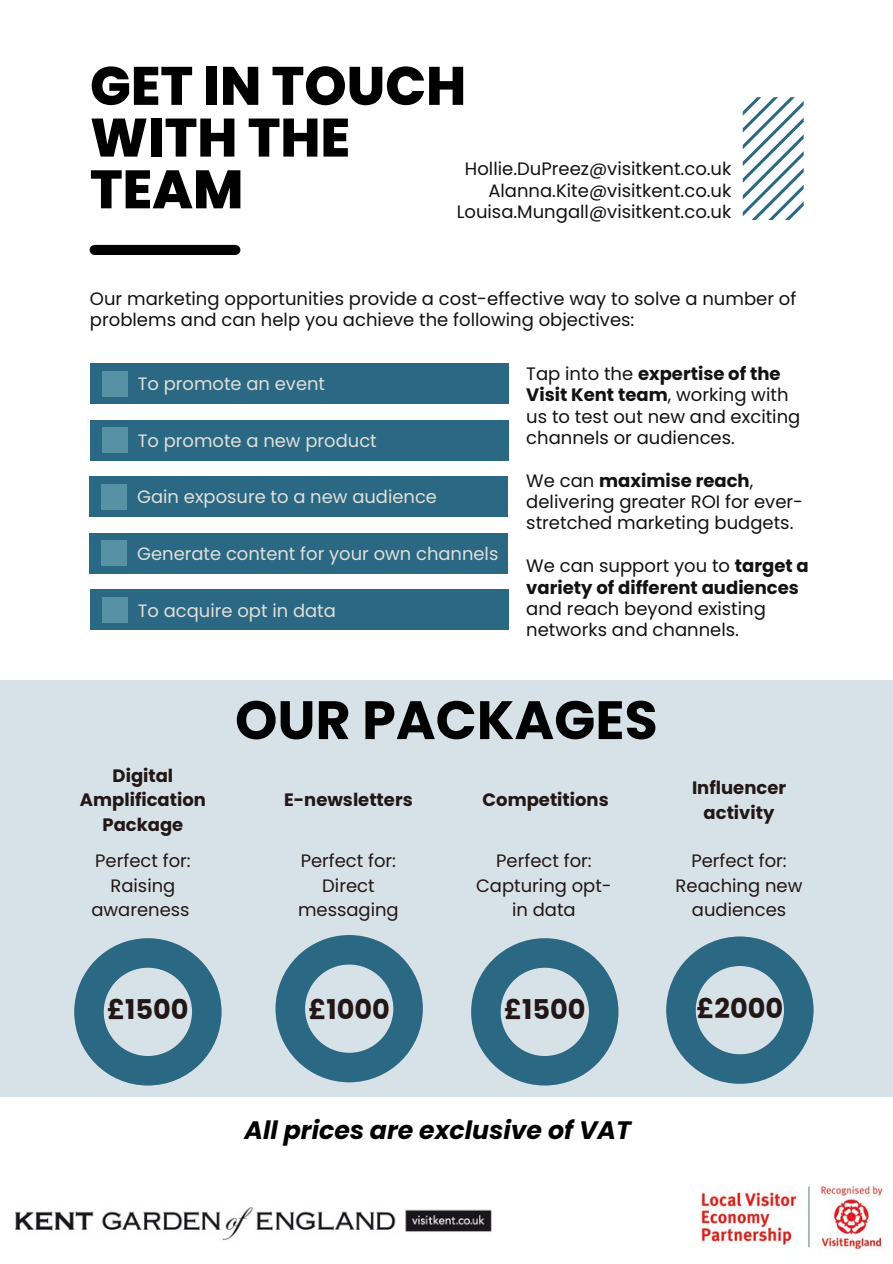
<style>
.page{position:relative;width:893px;height:1264px;background:#fff}
.page>*{position:absolute;margin:0;border:0;box-sizing:border-box;transform-origin:0 0}
.t1{font:800 54px/51.8px "Poppins";color:#000}
.t2{font:700 54px "Poppins";color:#000}
.t3{font:700 27.15px "Poppins";color:#231616}
.t4{font:italic 700 25.2px "Poppins";color:#000}
.t5{font:18px/21.3px "Poppins";color:#121212}
.t6{font:18px/24.8px "Poppins";color:#231616;text-align:center}
.t7{font:700 18px/24.8px "Poppins";color:#231616;text-align:center}
.t8{font:17.85px "Poppins";color:#e1e0d9}
.s1{font-weight:700}
</style>
<div class="page">
<div style="left:95px;top:245px;width:140px;height:10px;background:#000"></div>
<svg style="left:742px;top:97px;width:61px;height:123px"></svg>
<div style="left:90px;top:363px;width:418px;height:41px;background:#2a6884"></div>
<div style="left:102px;top:371px;width:25px;height:25px;background:#5691a4"></div>
<div style="left:90px;top:420px;width:418px;height:40px;background:#2a6884"></div>
<div style="left:102px;top:427px;width:25px;height:26px;background:#5691a4"></div>
<div style="left:89px;top:476px;width:418px;height:41px;background:#2a6884"></div>
<div style="left:101px;top:484px;width:26px;height:25px;background:#5691a4"></div>
<div style="left:89px;top:533px;width:418px;height:41px;background:#2a6884"></div>
<div style="left:101px;top:540px;width:26px;height:26px;background:#5691a4"></div>
<div style="left:90px;top:589px;width:418px;height:41px;background:#2a6884"></div>
<div style="left:102px;top:597px;width:25px;height:25px;background:#5691a4"></div>
<div style="left:0;top:680px;width:892px;height:416px;background:#d6e2e7"></div>
<svg style="left:666px;top:936px;width:147px;height:147px"></svg>
<svg style="left:275px;top:935px;width:148px;height:147px"></svg>
<svg style="left:74px;top:938px;width:147px;height:147px"></svg>
<svg style="left:471px;top:938px;width:147px;height:147px"></svg>
<img style="left:701px;top:1185px;width:185px;height:69px">
<img style="left:15px;top:1207px;width:477px;height:33px">
<p class="t1" style="left:90px;top:60px;width:377px">GET IN TOUCH<br>WITH THE<br>TEAM</p>
<p class="t5" style="left:465px;top:158px;width:268px">Hollie.DuPreez@visitkent.co.uk</p>
<p class="t5" style="left:488px;top:180px;width:244px">Alanna.Kite@visitkent.co.uk</p>
<p class="t5" style="left:456px;top:201px;width:276px">Louisa.Mungall@visitkent.co.uk</p>
<p class="t5" style="left:90px;top:288px;width:707px">Our marketing opportunities provide a cost-effective way to solve a number of problems and can help you achieve the following objectives:</p>
<p class="t8" style="left:138px;top:371px;width:189px">To promote an event</p>
<p class="t8" style="left:138px;top:428px;width:240px">To promote a new product</p>
<p class="t8" style="left:137px;top:485px;width:301px">Gain exposure to a new audience</p>
<p class="t8" style="left:137px;top:541px;width:363px">Generate content for your own channels</p>
<p class="t8" style="left:138px;top:598px;width:199px">To acquire opt in data</p>
<p class="t5" style="left:526px;top:363px;width:275px">Tap into the <span class="s1">expertise of the<br>Visit Kent team</span>, working with us to test out new and exciting channels or audiences.</p>
<p class="t5" style="left:526px;top:469px;width:278px">We can <span class="s1">maximise reach</span>, delivering greater ROI for ever&shy;stretched marketing budgets.</p>
<p class="t5" style="left:526px;top:555px;width:284px">We can support you to <span class="s1">target a variety of different audiences </span>and reach beyond existing networks and channels.</p>
<p class="t7" style="left:80px;top:763px;width:127px">Digital<br>Amplification<br>Package</p>
<p class="t6" style="left:95px;top:848px;width:97px">Perfect for:</p>
<p class="t6" style="left:91px;top:873px;width:100px">Raising awareness</p>
<p class="t2" style="left:235px;top:682px;width:424px">OUR PACKAGES</p>
<p class="t7" style="left:284px;top:787px;width:130px">E-newsletters</p>
<p class="t6" style="left:301px;top:848px;width:97px">Perfect for:</p>
<p class="t6" style="left:298px;top:873px;width:102px">Direct messaging</p>
<p class="t7" style="left:482px;top:787px;width:128px">Competitions</p>
<p class="t6" style="left:496px;top:848px;width:97px">Perfect for:</p>
<p class="t6" style="left:476px;top:873px;width:137px">Capturing opt&shy;in data</p>
<p class="t7" style="left:692px;top:775px;width:96px">Influencer activity</p>
<p class="t6" style="left:691px;top:848px;width:97px">Perfect for:</p>
<p class="t6" style="left:675px;top:873px;width:128px">Reaching new audiences</p>
<p class="t3" style="left:107px;top:990px;width:83px">£1500</p>
<p class="t3" style="left:308px;top:990px;width:83px">£1000</p>
<p class="t3" style="left:504px;top:990px;width:83px">£1500</p>
<p class="t3" style="left:696px;top:989px;width:88px">£2000</p>
<p class="t4" style="left:244px;top:1112px;width:388px">All prices are exclusive of VAT</p>
</div>
